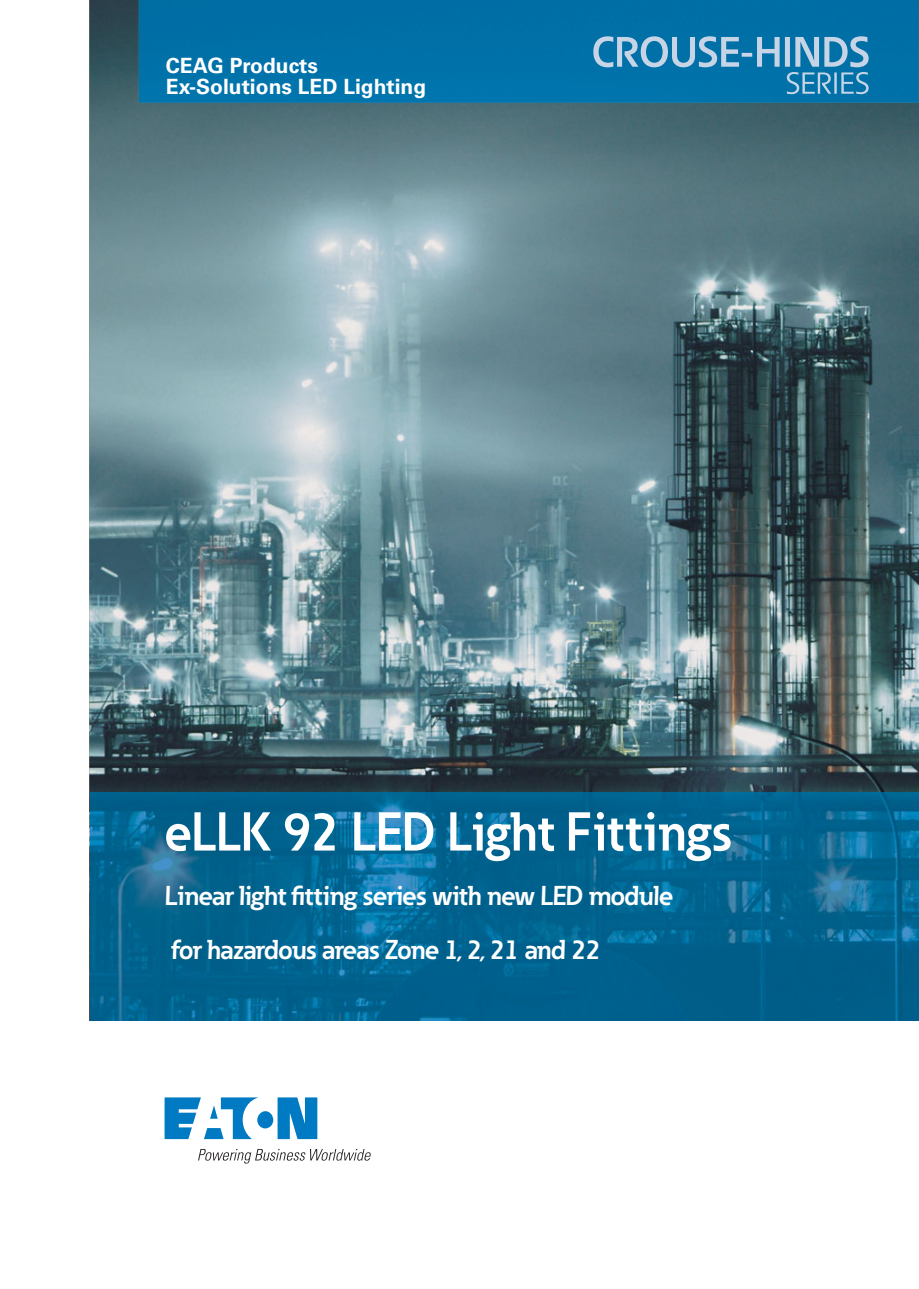
<style>
.page{position:relative;width:919px;height:1289px;background:#fff}
.page>*{position:absolute;margin:0;border:0;box-sizing:border-box;transform-origin:0 0}
.t1{font:700 54px "Eaton";letter-spacing:-.01em;color:#fff;scale:.95 1}
.t2{font:700 27px/54px "Eaton";letter-spacing:-.03em;color:#fff}
.t3{font:700 21px/21px "Univers LT Pro 65";color:#fff}
</style>
<div class="page">
<img style="left:89px;top:0;width:829px;height:1020px">
<div style="left:139px;top:0;width:779px;height:103px;background:#0071a7"></div>
<img style="left:593px;top:36px;width:275px;height:31px">
<img style="left:786px;top:72px;width:82px;height:22px">
<svg style="left:164px;top:1097px;width:153px;height:42px"></svg>
<svg style="left:198px;top:1149px;width:172px;height:14px"></svg>
<img style="left:90px;top:792px;width:828px;height:228px">
<p class="t3" style="left:166px;top:57px;width:262px">CEAG Products<br>Ex-Solutions LED Lighting</p>
<h1 class="t1" style="left:164px;top:811px;width:599px">eLLK 92 LED Light Fittings</h1>
<p class="t2" style="left:164px;top:871px;width:511px">Linear light fitting series with new LED module for hazardous areas Zone 1, 2, 21 and 22</p>
</div>
